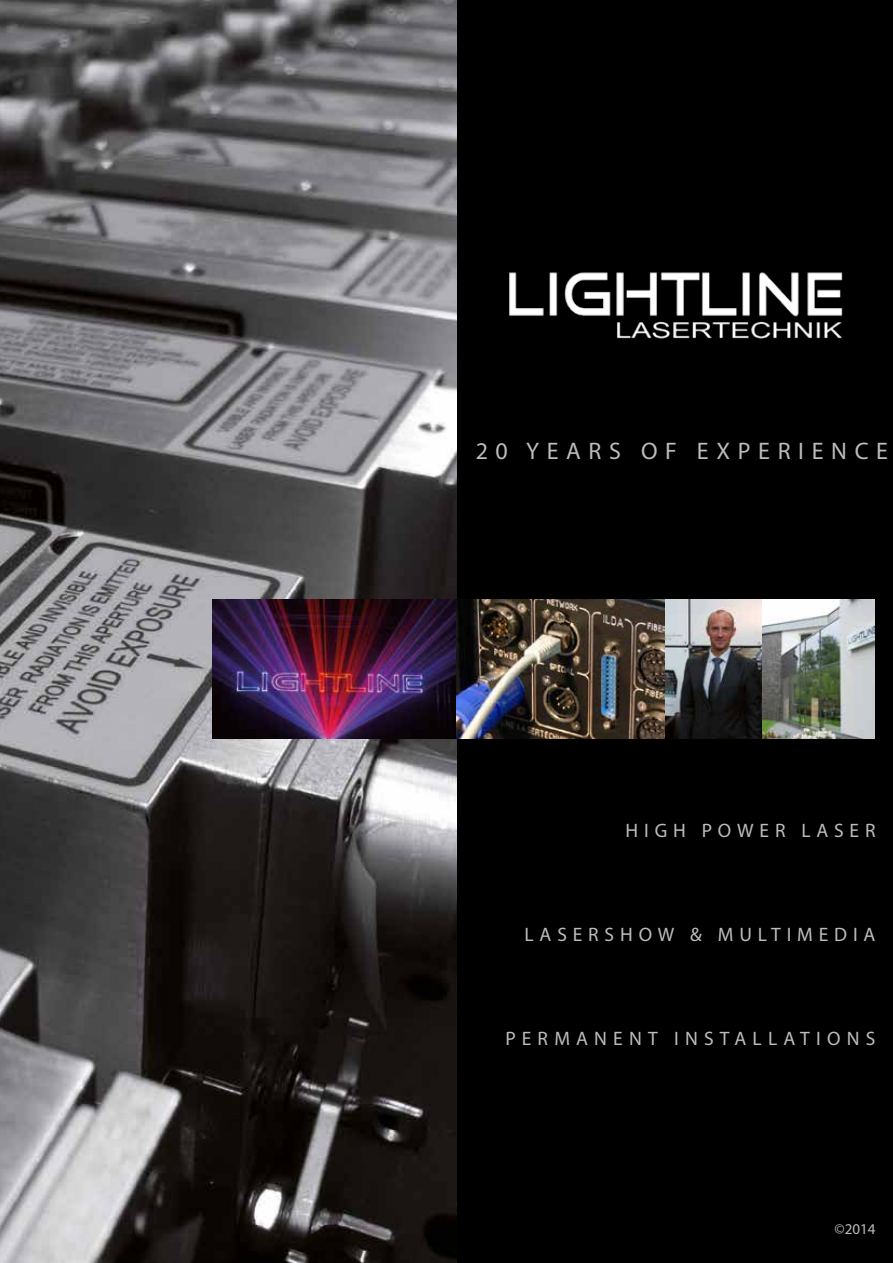
<style>
.page{position:relative;width:893px;height:1263px;background:#fff}
.page>*{position:absolute;margin:0;border:0;box-sizing:border-box;transform-origin:0 0}
.t1{font:24px "Myriad Pro";letter-spacing:.32em;color:#bcbcbc}
.t2{font:19.5px "Myriad Pro";letter-spacing:.3em;color:#bcbcbc}
.t3{font:19.5px "Myriad Pro";letter-spacing:.32em;color:#bcbcbc}
.t4{font:15px "Myriad Pro";color:#bcbcbc}
</style>
<div class="page">
<div style="left:455px;top:0;width:438px;height:1263px;background:#000"></div>
<img style="left:0;top:0;width:456px;height:1263px">
<img style="left:213px;top:599px;width:452px;height:140px">
<img style="left:761px;top:600px;width:113px;height:138px">
<img style="left:661px;top:599px;width:100px;height:139px">
<img style="left:509px;top:272px;width:334px;height:67px">
<p class="t1" style="left:476px;top:436px;width:414px">20 YEARS OF EXPERIENCE</p>
<p class="t2" style="left:626px;top:818px;width:251px">HIGH POWER LASER</p>
<p class="t2" style="left:524px;top:922px;width:352px">LASERSHOW &amp; MULTIMEDIA</p>
<p class="t3" style="left:505px;top:1026px;width:371px">PERMANENT INSTALLATIONS</p>
<p class="t4" style="left:835px;top:1219px;width:42px">©2014</p>
</div>
